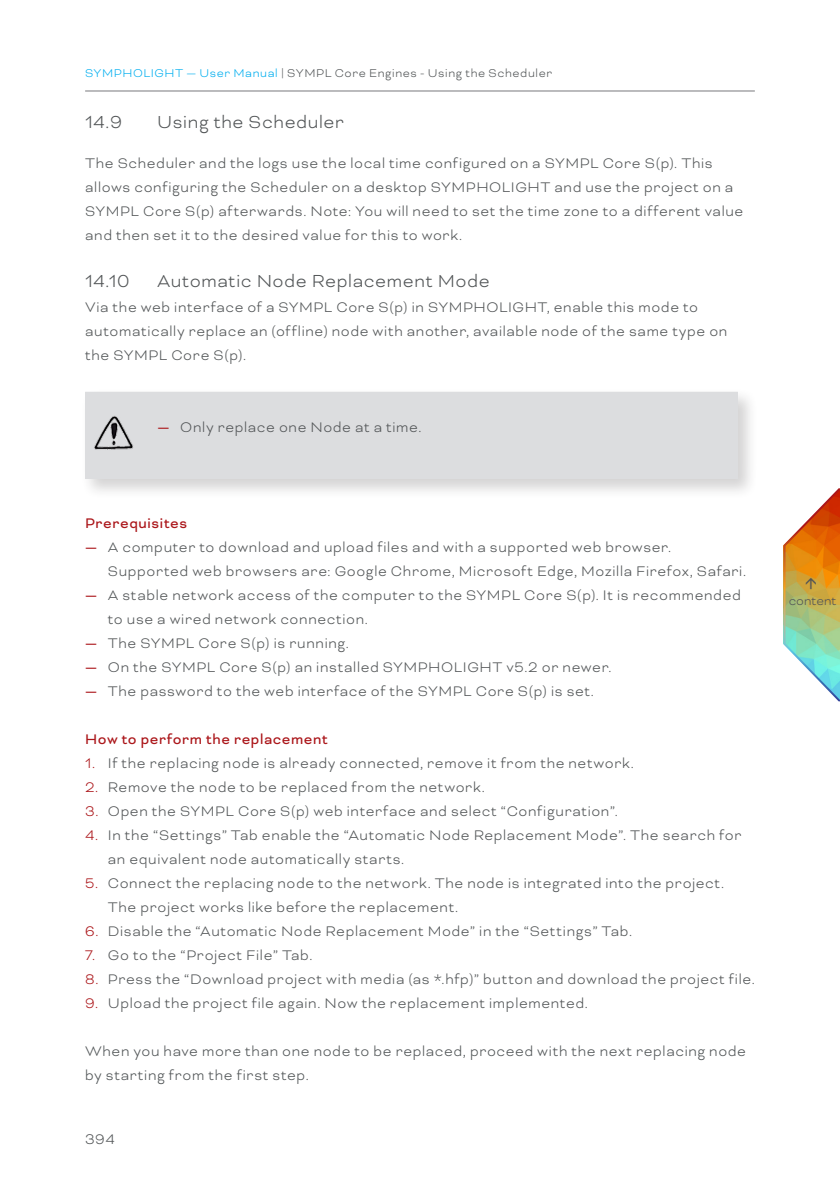
<style>
.page{position:relative;width:840px;height:1191px;background:#fff}
.page>*{position:absolute;margin:0;border:0;box-sizing:border-box;transform-origin:0 0}
.t1{font:300 20px "Bicyclette";letter-spacing:.03em;color:#525557}
.A5_Copy_8{font:300 16px/24px "Bicyclette";letter-spacing:.04em;color:#525557}
.A5_Copy_spaceBefore{font:300 16px/24px "Bicyclette";letter-spacing:.04em;color:#515557}
.A5_Copy_Headline_spa{font:16px "Bicyclette";letter-spacing:.035em;color:#ab161a}
.t2{font:300 14px "Bicyclette";color:#525557}
.t3{font:300 13px "Bicyclette";letter-spacing:.045em;color:#525557}
.s1{color:#00aeef}
.s2{font-weight:400;color:#ab161a}
.s3{color:#ab161a}
</style>
<div class="page">
<hr style="left:85px;top:91px;width:669px;height:1px;background:#78797c">
<div style="left:81px;top:387px;width:677px;height:112px;background:#231f20;opacity:.2"></div>
<div style="left:85px;top:392px;width:652px;height:87px;background:#dcdddf"></div>
<img style="left:94px;top:416px;width:39px;height:34px">
<svg style="left:690px;top:408px;width:149px;height:294px"></svg>
<p class="t3" style="left:85px;top:66px;width:468px"><span class="s1">SYMPHOLIGHT — User Manual</span> | SYMPL Core Engines - Using the Scheduler</p>
<p class="t1" style="left:85px;top:110px;width:38px">14.9</p>
<p class="t1" style="left:157px;top:110px;width:188px">Using the Scheduler</p>
<p class="A5_Copy_8" style="left:85px;top:151px;width:659px">The Scheduler and the logs use the local time configured on a SYMPL Core S(p). This allows configuring the Scheduler on a desktop SYMPHOLIGHT and use the project on a SYMPL Core S(p) afterwards. Note: You will need to set the time zone to a different value and then set it to the desired value for this to work.</p>
<p class="t1" style="left:85px;top:269px;width:46px">14.10</p>
<p class="t1" style="left:157px;top:269px;width:334px">Automatic Node Replacement Mode</p>
<p class="A5_Copy_8" style="left:85px;top:295px;width:643px">Via the web interface of a SYMPL Core S(p) in SYMPHOLIGHT, enable this mode to automatically replace an (offline) node with another, available node of the same type on the SYMPL Core S(p).</p>
<p class="A5_Copy_8" style="left:157px;top:415px;width:265px"><span class="s2">—</span> Only replace one Node at a time.</p>
<p class="A5_Copy_Headline_spa" style="left:85px;top:514px;width:103px">Prerequisites</p>
<p class="A5_Copy_8" style="left:108px;top:535px;width:639px;text-indent:-23px"><span class="s2">—</span> A computer to download and upload files and with a supported web browser.<br>Supported web browsers are: Google Chrome, Microsoft Edge, Mozilla Firefox, Safari.</p>
<p class="A5_Copy_8" style="left:108px;top:583px;width:634px;text-indent:-23px"><span class="s2">—</span> A stable network access of the computer to the SYMPL Core S(p). It is recommended to use a wired network connection.</p>
<p class="A5_Copy_8" style="left:85px;top:631px;width:265px"><span class="s2">—</span> The SYMPL Core S(p) is running.</p>
<p class="A5_Copy_8" style="left:85px;top:655px;width:527px"><span class="s2">—</span> On the SYMPL Core S(p) an installed SYMPHOLIGHT v5.2 or newer.</p>
<p class="A5_Copy_8" style="left:85px;top:679px;width:510px"><span class="s2">—</span> The password to the web interface of the SYMPL Core S(p) is set.</p>
<p class="A5_Copy_Headline_spa" style="left:85px;top:730px;width:244px">How to perform the replacement</p>
<p class="A5_Copy_8" style="left:85px;top:751px;width:550px"><span class="s3">1.</span> If the replacing node is already connected, remove it from the network.</p>
<p class="A5_Copy_8" style="left:85px;top:775px;width:401px"><span class="s3">2.</span> Remove the node to be replaced from the network.</p>
<p class="A5_Copy_8" style="left:85px;top:799px;width:534px"><span class="s3">3.</span> Open the SYMPL Core S(p) web interface and select “Configuration”.</p>
<p class="A5_Copy_8" style="left:108px;top:823px;width:634px;text-indent:-23px"><span class="s3">4.</span> In the “Settings” Tab enable the “Automatic Node Replacement Mode”. The search for an equivalent node automatically starts.</p>
<p class="A5_Copy_8" style="left:108px;top:871px;width:617px;text-indent:-23px"><span class="s3">5.</span> Connect the replacing node to the network. The node is integrated into the project.<br>The project works like before the replacement.</p>
<p class="A5_Copy_8" style="left:85px;top:919px;width:548px"><span class="s3">6.</span> Disable the “Automatic Node Replacement Mode” in the “Settings” Tab.</p>
<p class="A5_Copy_8" style="left:85px;top:943px;width:229px"><span class="s3">7.</span> Go to the “Project File” Tab.</p>
<p class="A5_Copy_8" style="left:85px;top:967px;width:670px"><span class="s3">8.</span> Press the “Download project with media (as *.hfp)” button and download the project file.</p>
<p class="A5_Copy_8" style="left:85px;top:991px;width:504px"><span class="s3">9.</span> Upload the project file again. Now the replacement implemented.</p>
<p class="A5_Copy_spaceBefore" style="left:85px;top:1039px;width:662px">When you have more than one node to be replaced, proceed with the next replacing node by starting from the first step.</p>
<p class="A5_Copy_8" style="left:85px;top:1127px;width:31px">394</p>
<p class="t2" style="left:788px;top:592px;width:49px">content</p>
</div>
